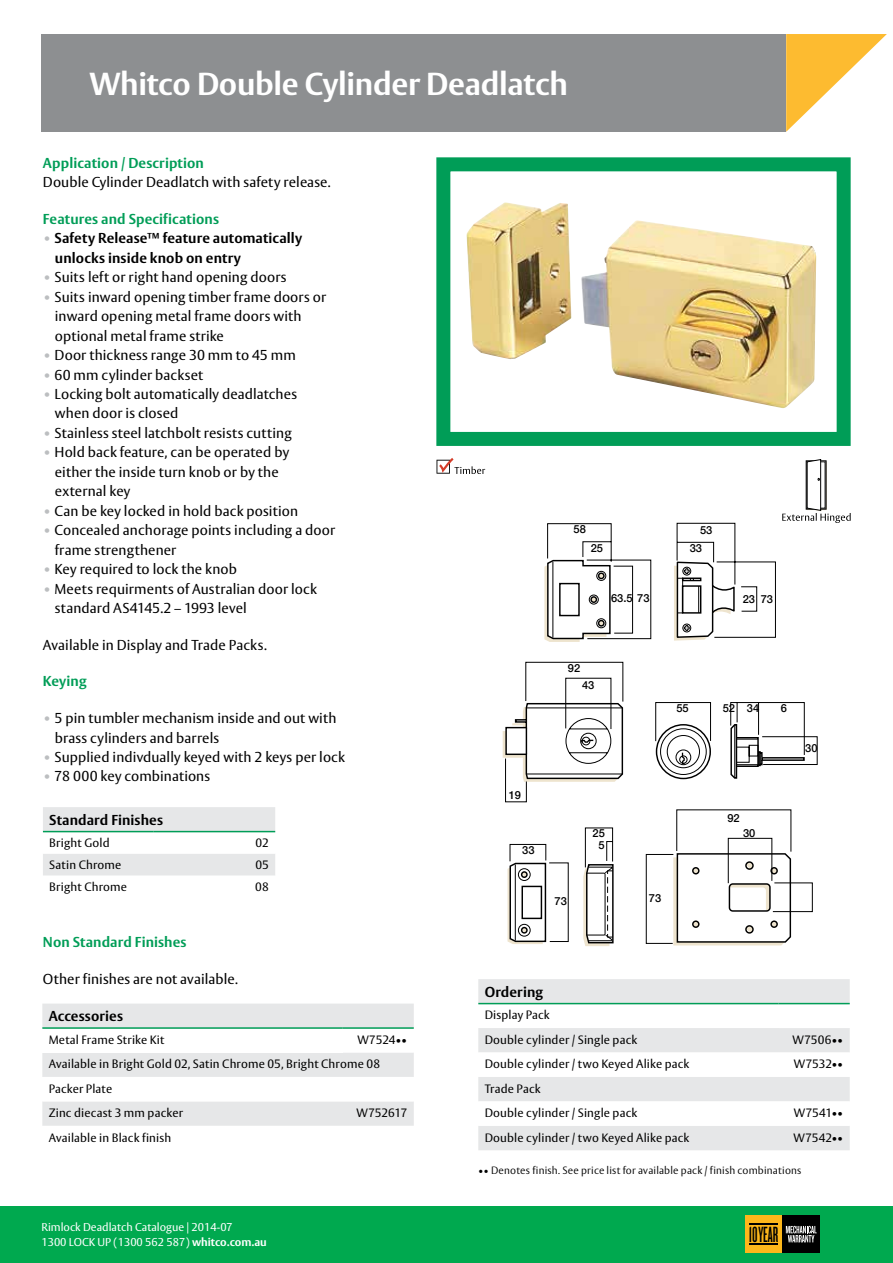
<style>
.page{position:relative;width:893px;height:1263px;background:#fff}
.page>*{position:absolute;margin:0;border:0;box-sizing:border-box;transform-origin:0 0}
.t1{font:700 31.5px "ASSA Vesta";letter-spacing:-.01em;color:#fff}
.t2{font:22.95px "Knockout HTF46 Flyweight";color:#000}
.t3{font:14.25px/19.5px "ASSA Vesta";letter-spacing:.01em;color:#000}
.t4{font:700 14.25px/19.5px "ASSA Vesta";letter-spacing:.01em;color:#000}
.t5{font:700 14.25px "ASSA Vesta";letter-spacing:.01em;color:#009d57}
.t6{font:12px/24.5px "ASSA Vesta";letter-spacing:.015em;color:#000}
.t7{font:12px "ASSA Vesta";letter-spacing:-.01em;color:#000}
.t8{font:11.25px/15px "ASSA Vesta";color:#fff}
.t9{font:500 11.1px/12px "Helvetica Neue LT";color:#000;text-align:center}
.t10{font:300 10.5px "ASSA Vesta";letter-spacing:.02em;color:#000}
.s1{color:#bcbec0}
.s2{font-weight:700;color:#bcbec0}
.s3{font-weight:700}
</style>
<div class="page">
<svg style="left:43px;top:807px;width:232px;height:69px"></svg>
<hr style="left:43px;top:831px;width:110px;height:1px;background:#009d57">
<hr style="left:153px;top:831px;width:122px;height:1px;background:#009d57">
<svg style="left:503px;top:662px;width:121px;height:140px"></svg>
<svg style="left:655px;top:702px;width:163px;height:77px"></svg>
<svg style="left:544px;top:523px;width:232px;height:119px"></svg>
<svg style="left:507px;top:844px;width:62px;height:100px"></svg>
<svg style="left:583px;top:827px;width:31px;height:119px"></svg>
<svg style="left:646px;top:809px;width:167px;height:136px"></svg>
<img style="left:467px;top:202px;width:349px;height:206px">
<div style="left:436px;top:157px;width:415px;height:289px;border:14px solid #009d57"></div>
<svg style="left:782px;top:459px;width:69px;height:64px"></svg>
<svg style="left:436px;top:458px;width:49px;height:16px"></svg>
<div style="left:42px;top:1003px;width:372px;height:24px;background:#e6e7e8"></div>
<svg style="left:42px;top:1053px;width:372px;height:73px;fill:#e6e7e8"></svg>
<hr style="left:42px;top:1027px;width:301px;height:2px;background:#009d57">
<hr style="left:343px;top:1027px;width:71px;height:2px;background:#009d57">
<div style="left:478px;top:979px;width:372px;height:171px;background:#e6e7e8"></div>
<svg style="left:478px;top:1004px;width:372px;height:122px"></svg>
<hr style="left:478px;top:1003px;width:301px;height:1px;background:#009d57">
<hr style="left:779px;top:1003px;width:71px;height:1px;background:#009d57">
<div style="left:0;top:1206px;width:893px;height:57px;background:#00a94f"></div>
<div style="left:745px;top:1216px;width:37px;height:37px;background:#fdb71b"></div>
<div style="left:782px;top:1216px;width:38px;height:37px;background:#000"></div>
<svg style="left:786px;top:1226px;width:31px;height:16px"></svg>
<svg style="left:750px;top:1224px;width:28px;height:1px"></svg>
<svg style="left:750px;top:1243px;width:28px;height:1px"></svg>
<div style="left:41px;top:34px;width:745px;height:98px;background:#8d8f91"></div>
<svg style="left:786px;top:34px;width:101px;height:98px"></svg>
<h1 class="t1" style="left:90px;top:65px;width:480px">Whitco Double Cylinder Deadlatch</h1>
<p class="t5" style="left:43px;top:154px;width:162px">Application / Description</p>
<p class="t3" style="left:43px;top:173px;width:289px">Double Cylinder Deadlatch with safety release.</p>
<p class="t5" style="left:43px;top:210px;width:177px">Features and Specifications</p>
<p class="t4" style="left:55px;top:229px;width:249px;text-indent:-12px"><span class="s1">•</span> Safety Release™ feature automatically unlocks inside knob on entry</p>
<p class="t3" style="left:43px;top:268px;width:245px"><span class="s2">•</span> Suits left or right hand opening doors</p>
<p class="t3" style="left:55px;top:287px;width:273px;text-indent:-12px"><span class="s2">•</span> Suits inward opening timber frame doors or inward opening metal frame doors with optional metal frame strike</p>
<p class="t3" style="left:43px;top:346px;width:254px"><span class="s2">•</span> Door thickness range 30 mm to 45 mm</p>
<p class="t3" style="left:43px;top:365px;width:162px"><span class="s2">•</span> 60 mm cylinder backset</p>
<p class="t3" style="left:55px;top:385px;width:244px;text-indent:-12px"><span class="s2">•</span> Locking bolt automatically deadlatches when door is closed</p>
<p class="t3" style="left:43px;top:424px;width:250px"><span class="s2">•</span> Stainless steel latchbolt resists cutting</p>
<p class="t3" style="left:55px;top:443px;width:236px;text-indent:-12px"><span class="s2">•</span> Hold back feature, can be operated by either the inside turn knob or by the external key</p>
<p class="t3" style="left:43px;top:502px;width:257px"><span class="s2">•</span> Can be key locked in hold back position</p>
<p class="t3" style="left:55px;top:521px;width:282px;text-indent:-12px"><span class="s2">•</span> Concealed anchorage points including a door frame strengthener</p>
<p class="t3" style="left:43px;top:560px;width:196px"><span class="s2">•</span> Key required to lock the knob</p>
<p class="t3" style="left:55px;top:580px;width:263px;text-indent:-12px"><span class="s2">•</span> Meets requirments of Australian door lock standard AS4145.2 – 1993 level</p>
<p class="t3" style="left:43px;top:636px;width:225px">Available in Display and Trade Packs.</p>
<p class="t5" style="left:43px;top:673px;width:45px">Keying</p>
<p class="t3" style="left:55px;top:709px;width:283px;text-indent:-12px"><span class="s2">•</span> 5 pin tumbler mechanism inside and out with brass cylinders and barrels</p>
<p class="t3" style="left:43px;top:748px;width:303px"><span class="s2">•</span> Supplied indivdually keyed with 2 keys per lock</p>
<p class="t3" style="left:43px;top:767px;width:169px"><span class="s2">•</span> 78 000 key combinations</p>
<p class="t4" style="left:49px;top:810px;width:115px">Standard Finishes</p>
<p class="t6" style="left:49px;top:831px;width:62px">Bright Gold</p>
<p class="t6" style="left:256px;top:831px;width:15px">02</p>
<p class="t6" style="left:49px;top:853px;width:74px">Satin Chrome</p>
<p class="t6" style="left:255px;top:853px;width:15px">05</p>
<p class="t6" style="left:49px;top:875px;width:79px">Bright Chrome</p>
<p class="t6" style="left:255px;top:875px;width:15px">08</p>
<p class="t9" style="left:574px;top:523px;width:14px">58</p>
<p class="t9" style="left:591px;top:541px;width:14px">25</p>
<p class="t9" style="left:700px;top:523px;width:14px">53</p>
<p class="t9" style="left:690px;top:542px;width:14px">33</p>
<p class="t9" style="left:611px;top:592px;width:40px">63.5 73</p>
<p class="t9" style="left:761px;top:592px;width:14px">73</p>
<p class="t9" style="left:743px;top:592px;width:14px">23</p>
<p class="t9" style="left:568px;top:662px;width:14px">92</p>
<p class="t9" style="left:582px;top:679px;width:14px">43</p>
<p class="t9" style="left:509px;top:789px;width:14px">19</p>
<p class="t9" style="left:522px;top:844px;width:14px">33</p>
<p class="t9" style="left:555px;top:895px;width:14px">73</p>
<p class="t9" style="left:592px;top:827px;width:14px">25<br>5</p>
<p class="t9" style="left:676px;top:701px;width:14px">55</p>
<p class="t9" style="left:723px;top:701px;width:38px">52 34</p>
<p class="t9" style="left:781px;top:701px;width:8px">6</p>
<p class="t9" style="left:805px;top:742px;width:14px">30</p>
<p class="t9" style="left:649px;top:892px;width:14px">73</p>
<p class="t9" style="left:727px;top:811px;width:14px">92</p>
<p class="t9" style="left:743px;top:827px;width:14px">30</p>
<p class="t5" style="left:43px;top:933px;width:145px">Non Standard Finishes</p>
<p class="t3" style="left:43px;top:969px;width:196px">Other finishes are not available.</p>
<p class="t4" style="left:49px;top:1007px;width:76px">Accessories</p>
<p class="t6" style="left:49px;top:1028px;width:117px">Metal Frame Strike Kit</p>
<p class="t6" style="left:49px;top:1028px;width:360px;text-indent:309px">W7524••<br>Available in Bright Gold 02, Satin Chrome 05, Bright Chrome 08<br>Packer Plate<br>Zinc diecast 3 mm packer</p>
<p class="t7" style="left:357px;top:1105px;width:52px">W752617</p>
<p class="t6" style="left:49px;top:1125px;width:124px">Available in Black finish</p>
<p class="t4" style="left:485px;top:982px;width:60px">Ordering</p>
<p class="t6" style="left:485px;top:1003px;width:154px">Display Pack<br>Double cylinder / Single pack</p>
<p class="t6" style="left:792px;top:1028px;width:52px">W7506••</p>
<p class="t6" style="left:485px;top:1052px;width:206px">Double cylinder / two Keyed Alike pack</p>
<p class="t6" style="left:794px;top:1052px;width:51px">W7532••</p>
<p class="t6" style="left:485px;top:1077px;width:154px">Trade Pack<br>Double cylinder / Single pack</p>
<p class="t6" style="left:794px;top:1101px;width:51px">W7541••</p>
<p class="t6" style="left:485px;top:1125px;width:206px">Double cylinder / two Keyed Alike pack</p>
<p class="t6" style="left:793px;top:1125px;width:51px">W7542••</p>
<p class="t10" style="left:478px;top:1163px;width:325px">•• Denotes finish. See price list for available pack / finish combinations</p>
<p class="t8" style="left:41px;top:1220px;width:227px">Rimlock Deadlatch Catalogue | 2014-07<br>1300 LOCK UP (1300 562 587) <span class="s3">whitco.com.au</span></p>
<h2 class="t2" style="left:749px;top:1223px;width:31px">10YEAR</h2>
</div>
